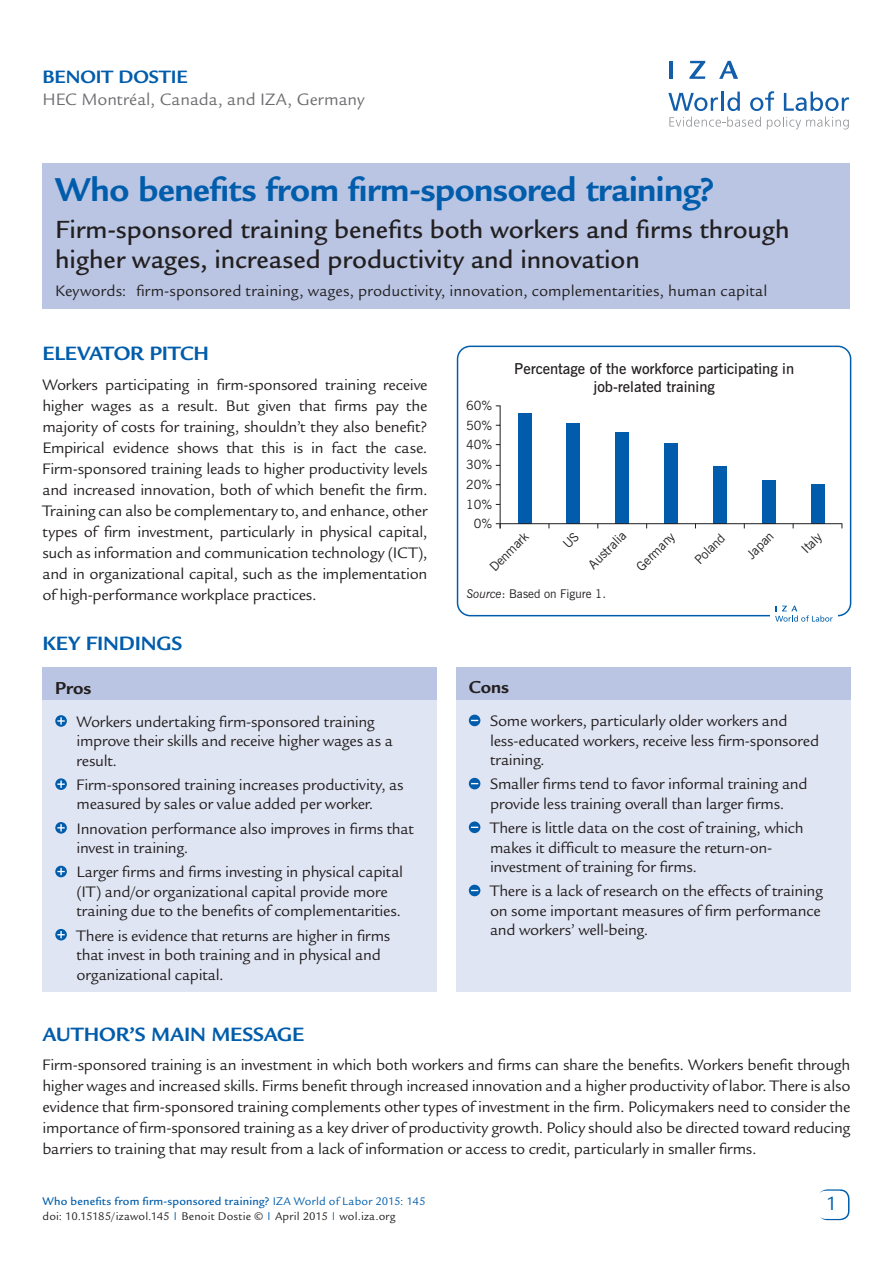
<style>
.page{position:relative;width:893px;height:1263px;background:#fff}
.page>*{position:absolute;margin:0;border:0;box-sizing:border-box;transform-origin:0 0}
.t1{font:700 36px "Legacy Sans Std";letter-spacing:-.01em;color:#015dab}
.t2{font:500 27px/30px "Legacy Sans Std";color:#231f20}
.t3{font:700 21px "Legacy Sans Std";letter-spacing:-.01em;color:#015dab}
.t4{font:21px "Legacy Sans Std";color:#015dab}
.t5{font:700 19.5px "Legacy Sans Std";letter-spacing:-.005em;color:#015dab}
.t6{font:700 18.75px "Legacy Sans Std";color:#231f20}
.t7{font:18px "Legacy Sans Std";letter-spacing:-.005em;color:#6c6d70}
.t8{font:16.5px/19.5px "Legacy Sans Std";letter-spacing:-.015em;color:#231f20}
.t9{font:16.5px "Legacy Sans Std";letter-spacing:.005em;color:#231f20}
.t10{font:600 15px/18px "News Gothic BT";color:#231f20;text-align:center}
.t11{font:12.75px/19.6px "News Gothic BT";color:#231f20;text-align:right}
.t12{font:12px/15px "Legacy Sans Std";letter-spacing:.015em;color:#231f20}
.t13{font:12px "News Gothic BT";color:#231f20}
.s1{font-style:italic}
.s2{font-weight:500;color:#015dab}
.s3{color:#015dab}
</style>
<div class="page">
<div style="left:818px;top:1189px;width:31px;height:31px;border:2px solid #015dab;border-radius:9px"></div>
<div style="left:817px;top:1191px;width:30px;height:28px;background:#fff;border-radius:9px"></div>
<svg style="left:668px;top:93px;width:50px;height:18px"></svg>
<hr style="left:721px;top:92px;width:3px;height:19px;background:#125eaa">
<svg style="left:727px;top:92px;width:13px;height:19px"></svg>
<svg style="left:750px;top:91px;width:24px;height:20px"></svg>
<svg style="left:784px;top:92px;width:65px;height:19px"></svg>
<svg style="left:669px;top:117px;width:92px;height:10px"></svg>
<svg style="left:767px;top:117px;width:82px;height:12px"></svg>
<hr style="left:669px;top:61px;width:4px;height:18px;background:#125eaa">
<svg style="left:689px;top:61px;width:16px;height:18px"></svg>
<svg style="left:719px;top:61px;width:19px;height:18px"></svg>
<div style="left:456px;top:670px;width:394px;height:321px;background:#e0e5f3"></div>
<div style="left:43px;top:670px;width:394px;height:321px;background:#e0e5f3"></div>
<div style="left:43px;top:668px;width:394px;height:32px;background:#b9c5e3"></div>
<div style="left:456px;top:668px;width:394px;height:32px;background:#b9c5e3"></div>
<svg style="left:55px;top:715px;width:12px;height:12px"></svg>
<svg style="left:57px;top:717px;width:8px;height:8px"></svg>
<svg style="left:55px;top:778px;width:12px;height:12px"></svg>
<svg style="left:57px;top:780px;width:8px;height:8px"></svg>
<svg style="left:55px;top:822px;width:12px;height:12px"></svg>
<svg style="left:57px;top:824px;width:8px;height:7px"></svg>
<svg style="left:55px;top:866px;width:12px;height:11px"></svg>
<svg style="left:57px;top:868px;width:8px;height:7px"></svg>
<svg style="left:55px;top:929px;width:12px;height:11px"></svg>
<svg style="left:57px;top:931px;width:8px;height:7px"></svg>
<svg style="left:469px;top:715px;width:11px;height:11px"></svg>
<svg style="left:469px;top:778px;width:11px;height:11px"></svg>
<svg style="left:469px;top:821px;width:11px;height:12px"></svg>
<svg style="left:469px;top:885px;width:11px;height:11px"></svg>
<div style="left:43px;top:163px;width:807px;height:146px;background:#b9c5e3"></div>
<div style="left:457px;top:346px;width:394px;height:270px;border:2px solid #015dab;border-radius:13px"></div>
<div style="left:518px;top:413px;width:13px;height:111px;background:#015dab"></div>
<svg style="left:495px;top:405px;width:6px;height:124px"></svg>
<div style="left:567px;top:423px;width:13px;height:101px;background:#015dab"></div>
<div style="left:615px;top:432px;width:14px;height:92px;background:#015dab"></div>
<div style="left:664px;top:443px;width:14px;height:81px;background:#015dab"></div>
<div style="left:713px;top:467px;width:14px;height:57px;background:#015dab"></div>
<div style="left:762px;top:480px;width:13px;height:44px;background:#015dab"></div>
<div style="left:811px;top:484px;width:13px;height:40px;background:#015dab"></div>
<hr style="left:496px;top:523px;width:346px;height:1px;background:#231f20">
<div style="left:770px;top:600px;width:68px;height:25px;background:#fff"></div>
<svg style="left:775px;top:606px;width:58px;height:16px"></svg>
<p class="t5" style="left:43px;top:66px;width:147px">Benoit Dostie</p>
<p class="t7" style="left:43px;top:89px;width:323px">HEC Montréal, Canada, and IZA, Germany</p>
<h1 class="t1" style="left:55px;top:169px;width:661px">Who benefits from firm-sponsored training?</h1>
<h2 class="t2" style="left:55px;top:214px;width:736px">Firm-sponsored training benefits both workers and firms through higher wages, increased productivity and innovation</h2>
<p class="t9" style="left:55px;top:282px;width:714px">Keywords: firm-sponsored training, wages, productivity, innovation, complementarities, human capital</p>
<p class="t3" style="left:43px;top:342px;width:168px">ELEVATO R PITCH</p>
<p class="t8" style="left:43px;top:374px;width:387px;line-height:21px;text-align:justify">Workers participating in firm-sponsored training receive higher wages as a result. But given that firms pay the majority of costs for training, shouldn’t they also benefit?<br>Empirical evidence shows that this is in fact the case.<br>Firm-sponsored training leads to higher productivity levels and increased innovation, both of which benefit the firm.<br>Training can also be complementary to, and enhance, other types of firm investment, particularly in physical capital, such as information and communication technology (ICT), and in organizational capital, such as the implementation of high-performance workplace practices.</p>
<p class="t3" style="left:43px;top:632px;width:140px">KEY FIN DINGS</p>
<p class="t6" style="left:55px;top:677px;width:38px">Pros</p>
<p class="t8" style="left:77px;top:712px;width:318px">Workers undertaking firm-sponsored training improve their skills and receive higher wages as a result.</p>
<p class="t8" style="left:77px;top:775px;width:329px">Firm-sponsored training increases productivity, as measured by sales or value added per worker.</p>
<p class="t8" style="left:77px;top:819px;width:339px">Innovation performance also improves in firms that invest in training.</p>
<p class="t8" style="left:77px;top:862px;width:328px">Larger firms and firms investing in physical capital (IT) and/or organizational capital provide more training due to the benefits of complementarities.</p>
<p class="t8" style="left:77px;top:926px;width:315px">There is evidence that returns are higher in firms that invest in both training and in physical and organizational capital.</p>
<p class="t11" style="left:466px;top:395px;width:28px">60%<br>50%<br>40%<br>30%<br>20%<br>10%<br>0%</p>
<p class="t10" style="left:514px;top:360px;width:282px">Percentage of the workforce participating in job-related training</p>
<p class="t11" style="left:485px;top:562px;width:51px;rotate:-45deg">Denmark</p>
<p class="t11" style="left:584px;top:559px;width:49px;rotate:-45deg">Australia</p>
<p class="t11" style="left:632px;top:561px;width:50px;rotate:-45deg">Germany</p>
<p class="t11" style="left:690px;top:555px;width:38px;rotate:-45deg">Poland</p>
<p class="t11" style="left:742px;top:549px;width:34px;rotate:-45deg">Japan</p>
<p class="t11" style="left:796px;top:544px;width:24px;rotate:-45deg">Italy</p>
<p class="t13" style="left:466px;top:586px;width:141px"><span class="s1">Source</span>: Based on Figure 1.</p>
<p class="t6" style="left:469px;top:677px;width:42px">Cons</p>
<p class="t8" style="left:490px;top:711px;width:331px">Some workers, particularly older workers and less-educated workers, receive less firm-sponsored training.</p>
<p class="t8" style="left:490px;top:775px;width:319px">Smaller firms tend to favor informal training and provide less training overall than larger firms.</p>
<p class="t8" style="left:490px;top:818px;width:315px">There is little data on the cost of training, which makes it difficult to measure the return-on&shy;investment of training for firms.</p>
<p class="t8" style="left:490px;top:881px;width:334px">There is a lack of research on the effects of training on some important measures of firm performance and workers’ well-being.</p>
<p class="t3" style="left:43px;top:1022px;width:261px">AUTHOR’S MAIN MESSAGE</p>
<p class="t8" style="left:43px;top:1054px;width:809px;line-height:21px;text-align:justify">Firm-sponsored training is an investment in which both workers and firms can share the benefits. Workers benefit through higher wages and increased skills. Firms benefit through increased innovation and a higher productivity of labor. There is also evidence that firm-sponsored training complements other types of investment in the firm. Policymakers need to consider the importance of firm-sponsored training as a key driver of productivity growth. Policy should also be directed toward reducing barriers to training that may result from a lack of information or access to credit, particularly in smaller firms.</p>
<p class="t12" style="left:43px;top:1193px;width:384px"><span class="s2">Who benefits from firm-sponsored training?</span> <span class="s3">IZA World of Labor 2015: 145 </span>doi: 10.15185/izawol.145 <sup>|</sup> Benoit Dostie © <sup>|</sup> April 2015 <sup>|</sup> wol.iza.org</p>
<p class="t4" style="left:828px;top:1192px;width:13px">1</p>
</div>
